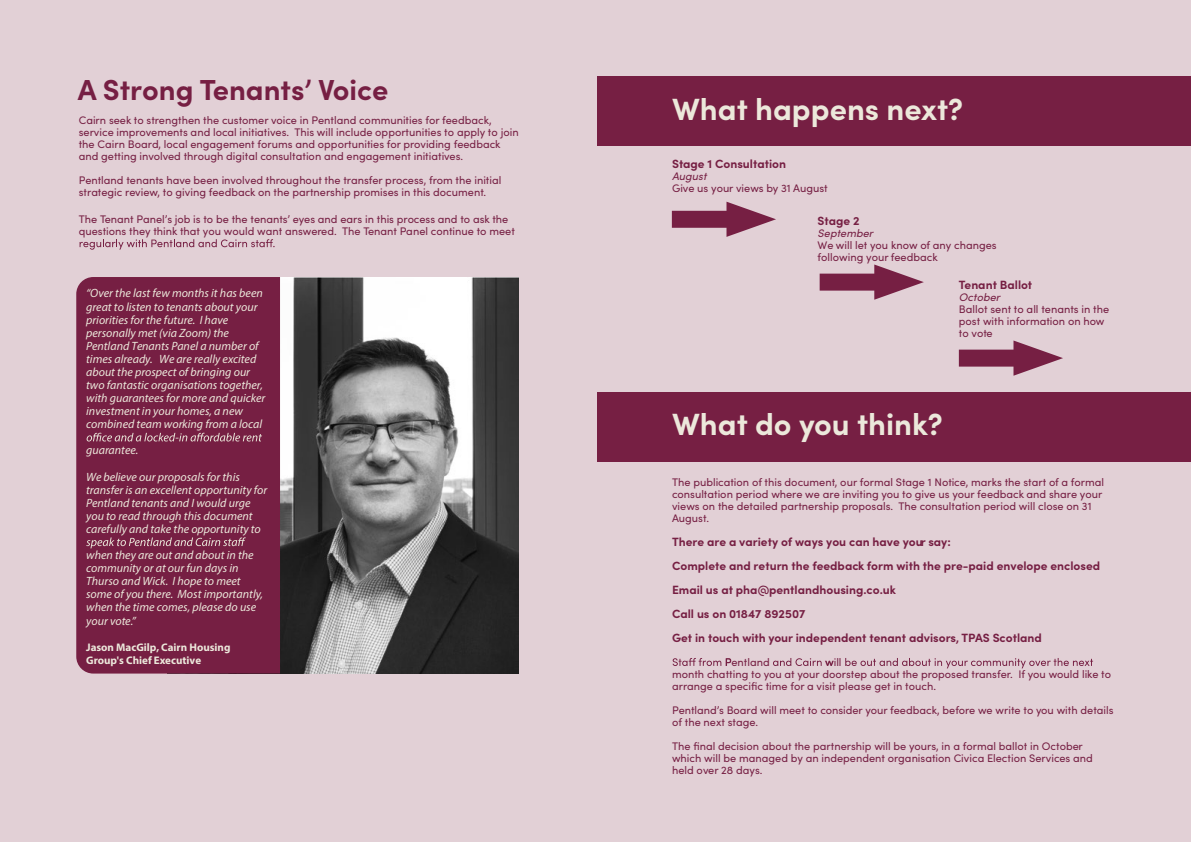
<style>
.page{position:relative;width:1191px;height:842px;background:#fff}
.page>*{position:absolute;margin:0;border:0;box-sizing:border-box;transform-origin:0 0}
.t1{font:700 30.8px "Sofia Pro";color:#ece8db}
.t2{font:700 29px "Sofia Pro";color:#761f43}
.t3{font:italic 12px/13.1px "Myriad Pro";color:#ece8db}
.t4{font:700 12px/24px "Sofia Pro";color:#761f43}
.t5{font:11px/12px "Sofia Pro";color:#761f43}
.t6{font:700 11px/13.1px "Myriad Pro";color:#ece8db}
.t7{font:italic 11px "Sofia Pro";color:#761f43}
</style>
<div class="page">
<div style="left:595px;top:0;width:596px;height:842px;background:#e2d0d6"></div>
<div style="left:595px;top:77px;width:596px;height:69px;background:#761f43"></div>
<div style="left:595px;top:393px;width:596px;height:69px;background:#761f43"></div>
<svg style="left:672px;top:658px;width:59px;height:8px"></svg>
<svg style="left:773px;top:658px;width:60px;height:8px"></svg>
<svg style="left:845px;top:658px;width:248px;height:10px"></svg>
<svg style="left:672px;top:202px;width:104px;height:35px"></svg>
<svg style="left:819px;top:264px;width:105px;height:36px"></svg>
<svg style="left:959px;top:340px;width:104px;height:36px"></svg>
<div style="left:0;top:0;width:596px;height:842px;background:#e2d0d6"></div>
<svg style="left:80px;top:239px;width:195px;height:11px"></svg>
<img style="left:167px;top:277px;width:352px;height:397px">
<div style="left:76px;top:277px;width:204px;height:396px;background:#761f43"></div>
<svg style="left:87px;top:433px;width:175px;height:8px"></svg>
<svg style="left:86px;top:537px;width:160px;height:11px;background:#8e4862"></svg>
<h2 class="t2" style="left:78px;top:68px;width:312px">A Strong Tenants’ Voice</h2>
<p class="t5" style="left:79px;top:114px;width:441px">Cairn seek to strengthen the customer voice in Pentland communities for feedback, service improvements and local initiatives. This will include opportunities to apply to join the Cairn Board, local engagement forums and opportunities for providing feedback and getting involved through digital consultation and engagement initiatives.</p>
<p class="t5" style="left:79px;top:174px;width:424px">Pentland tenants have been involved throughout the transfer process, from the initial strategic review, to giving feedback on the partnership promises in this document.</p>
<p class="t5" style="left:79px;top:213px;width:437px">The Tenant Panel’s job is to be the tenants’ eyes and ears in this process and to ask the questions they think that you would want answered. The Tenant Panel continue to meet</p>
<p class="t3" style="left:86px;top:287px;width:181px">“Over the last few months it has been great to listen to tenants about your priorities for the future. I have personally met (via Zoom) the Pentland Tenants Panel a number of times already. We are really excited about the prospect of bringing our two fantastic organisations together, with guarantees for more and quicker investment in your homes, a new combined team working from a local</p>
<p class="t3" style="left:86px;top:437px;width:155px;line-height:26.2px">guarantee.<br>We believe our proposals for this</p>
<p class="t3" style="left:86px;top:483px;width:183px">transfer is an excellent opportunity for Pentland tenants and I would urge you to read through this document carefully and take the opportunity to</p>
<p class="t3" style="left:86px;top:548px;width:178px">when they are out and about in the community or at our fun days in<br>Thurso and Wick. I hope to meet some of you there. Most importantly, when the time comes, please do use your vote.”</p>
<p class="t6" style="left:86px;top:640px;width:146px">Jason MacGilp, Cairn Housing<br>Group's Chief Executive</p>
<h1 class="t1" style="left:672px;top:86px;width:293px">What happens next?</h1>
<p class="t4" style="left:672px;top:151px;width:115px">Stage 1 Consultation</p>
<p class="t7" style="left:672px;top:168px;width:36px">August</p>
<p class="t5" style="left:672px;top:182px;width:157px">Give us your views by 31 August</p>
<p class="t4" style="left:817px;top:207px;width:43px">Stage 2</p>
<p class="t7" style="left:817px;top:225px;width:57px">September</p>
<p class="t5" style="left:817px;top:238px;width:180px">We will let you know of any changes following your feedback</p>
<p class="t4" style="left:959px;top:272px;width:75px">Tenant Ballot</p>
<p class="t7" style="left:959px;top:289px;width:43px">October</p>
<p class="t5" style="left:959px;top:302px;width:152px">Ballot sent to all tenants in the post with information on how to vote</p>
<h1 class="t1" style="left:672px;top:401px;width:272px">What do you think?</h1>
<p class="t5" style="left:672px;top:475px;width:433px">The publication of this document, our formal Stage 1 Notice, marks the start of a formal consultation period where we are inviting you to give us your feedback and share your views on the detailed partnership proposals. The consultation period will close on 31<br>August.</p>
<p class="t4" style="left:672px;top:529px;width:430px">There are a variety of ways you can have your say:<br>Complete and return the feedback form with the pre-paid envelope enclosed Email us at pha@pentlandhousing.co.uk<br>Call us on 01847 892507<br>Get in touch with your independent tenant advisors, TPAS Scotland</p>
<p class="t5" style="left:672px;top:667px;width:440px">month chatting to you at your doorstep about the proposed transfer. If you would like to arrange a specific time for a visit please get in touch.</p>
<p class="t5" style="left:672px;top:703px;width:443px">Pentland’s Board will meet to consider your feedback, before we write to you with details of the next stage.</p>
<p class="t5" style="left:672px;top:739px;width:422px">The final decision about the partnership will be yours, in a formal ballot in October which will be managed by an independent organisation Civica Election Services and held over 28 days.</p>
<p class="t5" style="left:725px;top:655px;width:46px">Pentland</p>
<p class="t5" style="left:825px;top:655px;width:18px">will</p>
</div>
